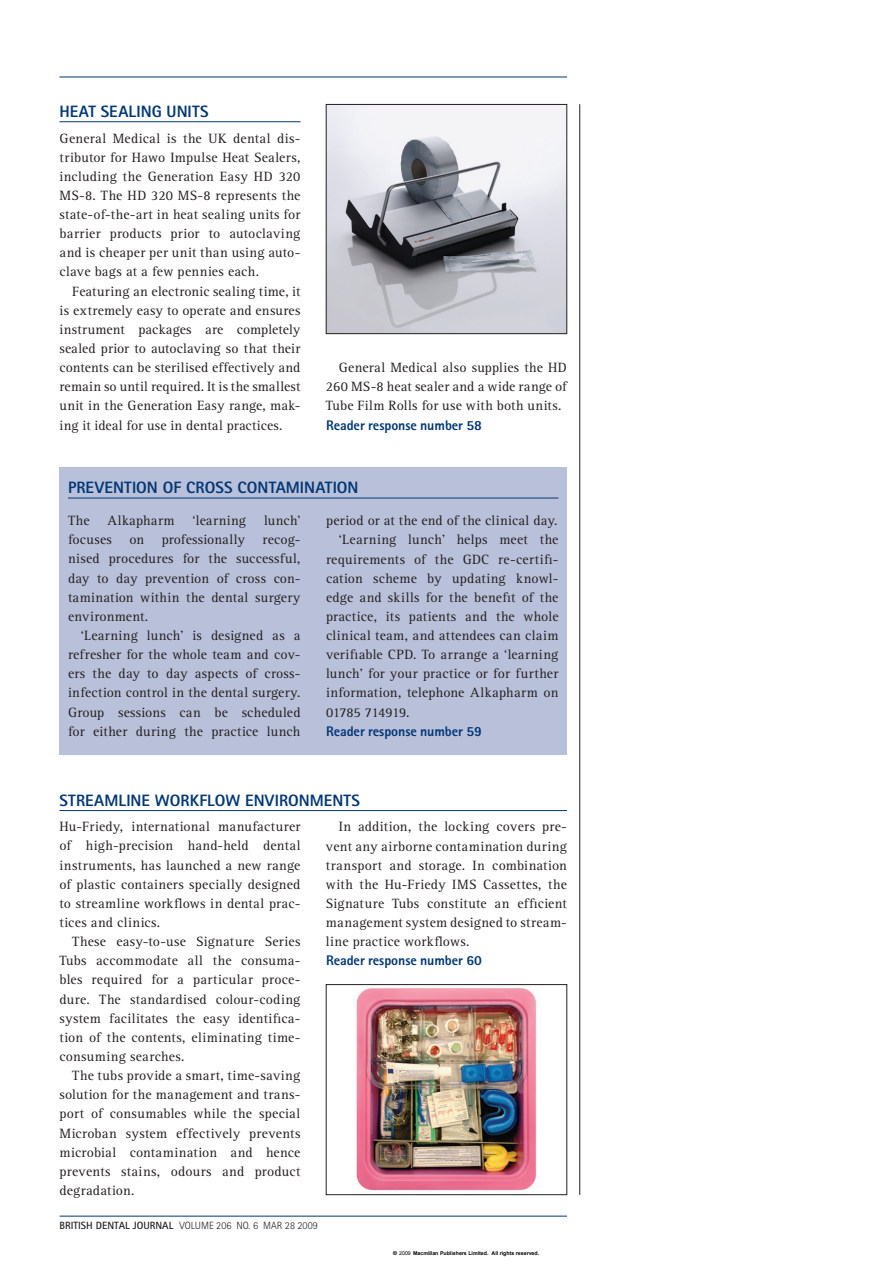
<style>
.page{position:relative;width:893px;height:1263px;background:#fff}
.page>*{position:absolute;margin:0;border:0;box-sizing:border-box;transform-origin:0 0}
.t1{font:800 16.5px "Rotis Sans Serif";color:#013775}
.t2{font:13.95px/19.2px "Rotis Serif";letter-spacing:.015em;color:#231f20;text-align:justify}
.t3{font:800 13.95px "Rotis Sans Serif";letter-spacing:-.005em;color:#013775}
.t4{font:13.95px "Rotis Serif";letter-spacing:-.035em;color:#231f20}
.t5{font:300 10.5px "Rotis Sans Serif";color:#231f20}
.t6{font:700 5.25px "Arial";color:#000}
.s1{font-weight:700}
.s2{font-family:"Helvetica"}
.s3{font-weight:400}
</style>
<div class="page">
<hr style="left:59px;top:121px;width:241px;height:1px;background:#013775">
<hr style="left:60px;top:1216px;width:507px;height:1px;background:#013775">
<div style="left:59px;top:468px;width:508px;height:287px;background:#b9c0d9"></div>
<hr style="left:68px;top:498px;width:490px;height:1px;background:#013775">
<hr style="left:59px;top:810px;width:508px;height:1px;background:#013775">
<hr style="left:59px;top:77px;width:508px;height:1px;background:#013775">
<hr style="left:579px;top:104px;width:1px;height:1091px;background:#231f20">
<img style="left:328px;top:106px;width:237px;height:226px">
<div style="left:326px;top:104px;width:241px;height:230px;border:1px solid #231f20"></div>
<img style="left:356px;top:988px;width:181px;height:203px">
<div style="left:326px;top:984px;width:241px;height:211px;border:1px solid #231f20"></div>
<p class="t1" style="left:59px;top:106px;width:151px">HEAT SEALING UNITS</p>
<p class="t2" style="left:59px;top:130px;width:242px">General Medical is the UK dental dis&shy;tributor for Hawo Impulse Heat Sealers, including the Generation Easy HD 320<br>MS-8. The HD 320 MS-8 represents the state-of-the-art in heat sealing units for barrier products prior to autoclaving and is cheaper per unit than using auto&shy;clave bags at a few pennies each.</p>
<p class="t2" style="left:59px;top:283px;width:242px;text-indent:13px">Featuring an electronic sealing time, it is extremely easy to operate and ensures instrument packages are completely sealed prior to autoclaving so that their contents can be sterilised effectively and remain so until required. It is the smallest unit in the Generation Easy range, mak&shy;ing it ideal for use in dental practices.</p>
<p class="t2" style="left:326px;top:359px;width:242px;text-indent:13px">General Medical also supplies the HD 260 MS-8 heat sealer and a wide range of Tube Film Rolls for use with both units.</p>
<p class="t3" style="left:326px;top:420px;width:157px">Reader response number 58</p>
<p class="t1" style="left:68px;top:482px;width:292px">PREVENTION OF CROSS CONTAMINATION</p>
<p class="t2" style="left:68px;top:512px;width:23px">The</p>
<p class="t2" style="left:107px;top:512px;width:69px">Alkapharm</p>
<p class="t2" style="left:192px;top:512px;width:55px">‘learning</p>
<p class="t2" style="left:264px;top:512px;width:38px">lunch’</p>
<p class="t2" style="left:68px;top:531px;width:45px">focuses</p>
<p class="t2" style="left:129px;top:531px;width:16px">on</p>
<p class="t2" style="left:162px;top:531px;width:85px">professionally</p>
<p class="t2" style="left:68px;top:531px;width:234px;text-indent:194px">recog&shy;nised procedures for the successful, day to day prevention of cross con&shy;tamination within the dental surgery environment.</p>
<p class="t2" style="left:68px;top:627px;width:234px;text-indent:13px">‘Learning lunch’ is designed as a refresher for the whole team and cov&shy;ers the day to day aspects of cross&shy;infection control in the dental surgery.<br>Group sessions can be scheduled for either during the practice lunch</p>
<p class="t2" style="left:326px;top:512px;width:233px">period or at the end of the clinical day.</p>
<p class="t2" style="left:339px;top:531px;width:221px">‘Learning lunch’ helps meet the</p>
<p class="t2" style="left:326px;top:551px;width:234px">requirements of the GDC re-certifi-</p>
<p class="t2" style="left:326px;top:570px;width:234px">cation scheme by updating knowl-</p>
<p class="t2" style="left:326px;top:589px;width:234px">edge and skills for the benefit of the</p>
<p class="t2" style="left:326px;top:608px;width:234px">practice, its patients and the whole</p>
<p class="t2" style="left:326px;top:627px;width:234px">clinical team, and attendees can claim</p>
<p class="t2" style="left:326px;top:646px;width:234px">verifiable CPD. To arrange a ‘learning</p>
<p class="t2" style="left:326px;top:665px;width:234px">lunch’ for your practice or for further</p>
<p class="t2" style="left:326px;top:685px;width:234px">information, telephone Alkapharm on</p>
<p class="t4" style="left:326px;top:707px;width:85px">01785 714919.</p>
<p class="t3" style="left:326px;top:726px;width:157px">Reader response number 59</p>
<p class="t1" style="left:59px;top:795px;width:302px">STREAMLINE WORKFLOW ENVIRONMENTS</p>
<p class="t2" style="left:59px;top:818px;width:242px">Hu-Friedy, international manufacturer of high-precision hand-held dental instruments, has launched a new range of plastic containers specially designed to streamline workflows in dental prac&shy;tices and clinics.</p>
<p class="t2" style="left:59px;top:933px;width:242px;text-indent:13px">These easy-to-use Signature Series Tubs accommodate all the consuma&shy;bles required for a particular proce&shy;dure. The standardised colour-coding system facilitates the easy identifica&shy;tion of the contents, eliminating time&shy;consuming searches.</p>
<p class="t2" style="left:59px;top:1067px;width:242px;text-indent:13px">The tubs provide a smart, time-saving solution for the management and trans&shy;port of consumables while the special Microban system effectively prevents microbial contamination and hence prevents stains, odours and product degradation.</p>
<p class="t2" style="left:326px;top:818px;width:242px;text-indent:13px">In addition, the locking covers pre&shy;vent any airborne contamination during transport and storage. In combination with the Hu-Friedy IMS Cassettes, the Signature Tubs constitute an efficient management system designed to stream&shy;line practice workflows.</p>
<p class="t3" style="left:326px;top:956px;width:157px">Reader response number 60</p>
<p class="t5" style="left:60px;top:1222px;width:260px"><span class="s1">BRITISH DENTAL JOURNAL</span> VOLUME 206 NO. 6 MAR 28 2009</p>
<p class="t6" style="left:393px;top:1250px;width:148px"><span class="s2">©</span> <span class="s3">2009</span> Macmillan Publishers Limited. All rights reserved.</p>
</div>
